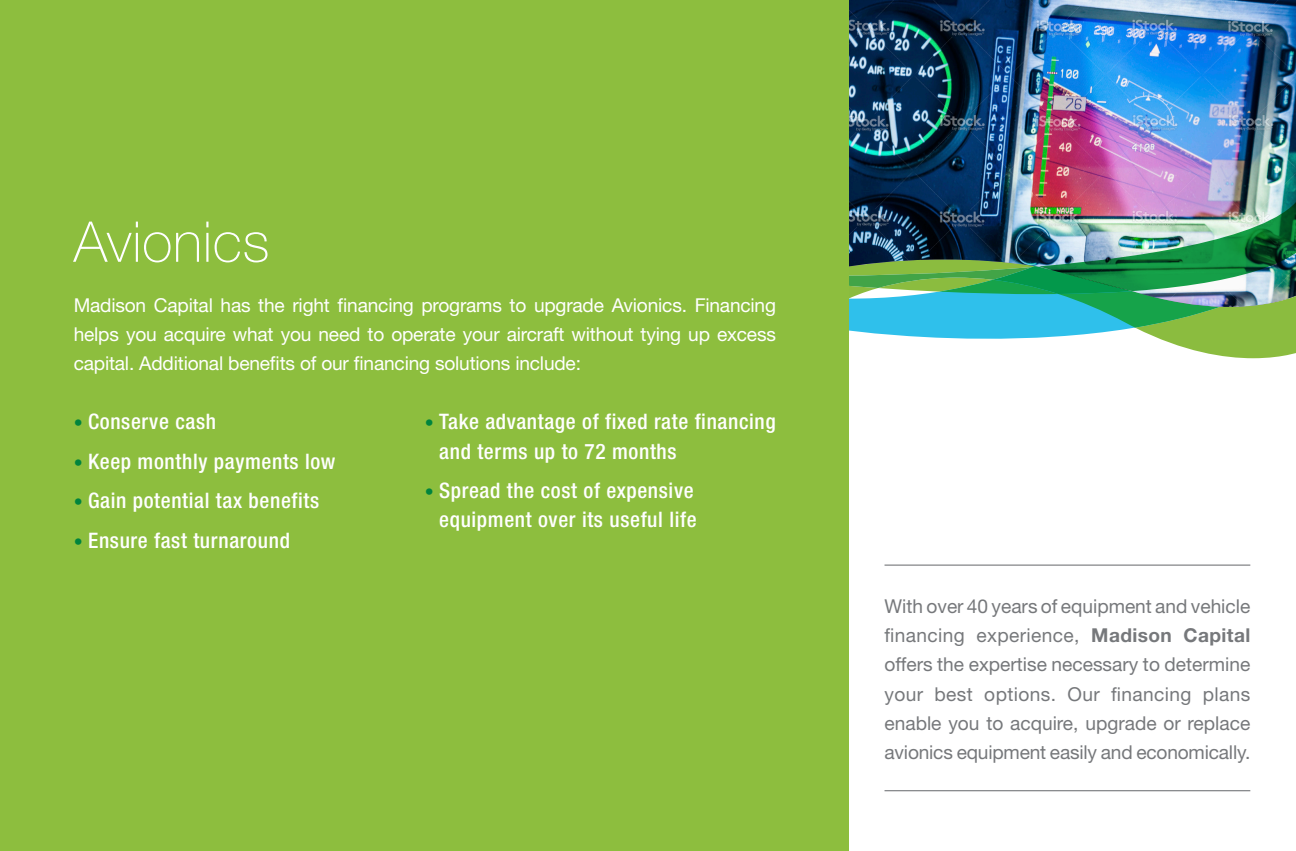
<style>
.page{position:relative;width:1296px;height:851px;background:#fff}
.page>*{position:absolute;margin:0;border:0;box-sizing:border-box;transform-origin:0 0}
.t1{font:100 56.25px "Helvetica Neue LT Std";letter-spacing:.01em;color:#fff}
.t2{font:500 condensed 21.38px/29.2px "Helvetica Neue LT Std";letter-spacing:.03em;color:#fff}
.t3{font:19.12px/29.2px "Helvetica Neue LT Std";letter-spacing:-.01em;color:#76787b;text-align:justify}
.t4{font:19.12px/29.2px "Helvetica Neue LT Std";letter-spacing:-.01em;color:#fff;text-align:justify}
.s1{font-weight:400;font-stretch:normal;font-size:18px;color:#00843d}
.s2{font-weight:700}
</style>
<div class="page">
<img style="left:849px;top:0;width:447px;height:191px">
<img style="left:849px;top:191px;width:447px;height:167px">
<div style="left:0;top:0;width:849px;height:850px;background:#8dbe3e"></div>
<hr style="left:885px;top:564px;width:365px;height:1px;background:#76787b">
<hr style="left:885px;top:790px;width:365px;height:1px;background:#76787b">
<p class="t1" style="left:74px;top:209px;width:197px">Avionics</p>
<p class="t4" style="left:74px;top:290px;width:704px">Madison Capital has the right financing programs to upgrade Avionics. Financing helps you acquire what you need to operate your aircraft without tying up excess capital. Additional benefits of our financing solutions include:</p>
<p class="t2" style="left:74px;top:407px;width:144px"><span class="s1">•</span> Conserve cash</p>
<p class="t2" style="left:74px;top:446px;width:263px"><span class="s1">•</span> Keep monthly payments low</p>
<p class="t2" style="left:74px;top:485px;width:247px"><span class="s1">•</span> Gain potential tax benefits</p>
<p class="t2" style="left:74px;top:525px;width:218px"><span class="s1">•</span> Ensure fast turnaround</p>
<p class="t2" style="left:439px;top:407px;width:338px;text-indent:-14px"><span class="s1">•</span> Take advantage of fixed rate financing and terms up to 72 months</p>
<p class="t2" style="left:425px;top:475px;width:273px;text-align:right"><span class="s1">•</span> Spread the cost of expensive equipment over its useful life</p>
<p class="t3" style="left:885px;top:591px;width:367px">With over 40 years of equipment and vehicle financing experience, <span class="s2">Madison Capital </span>offers the expertise necessary to determine your best options. Our financing plans enable you to acquire, upgrade or replace avionics equipment easily and economically.</p>
</div>
